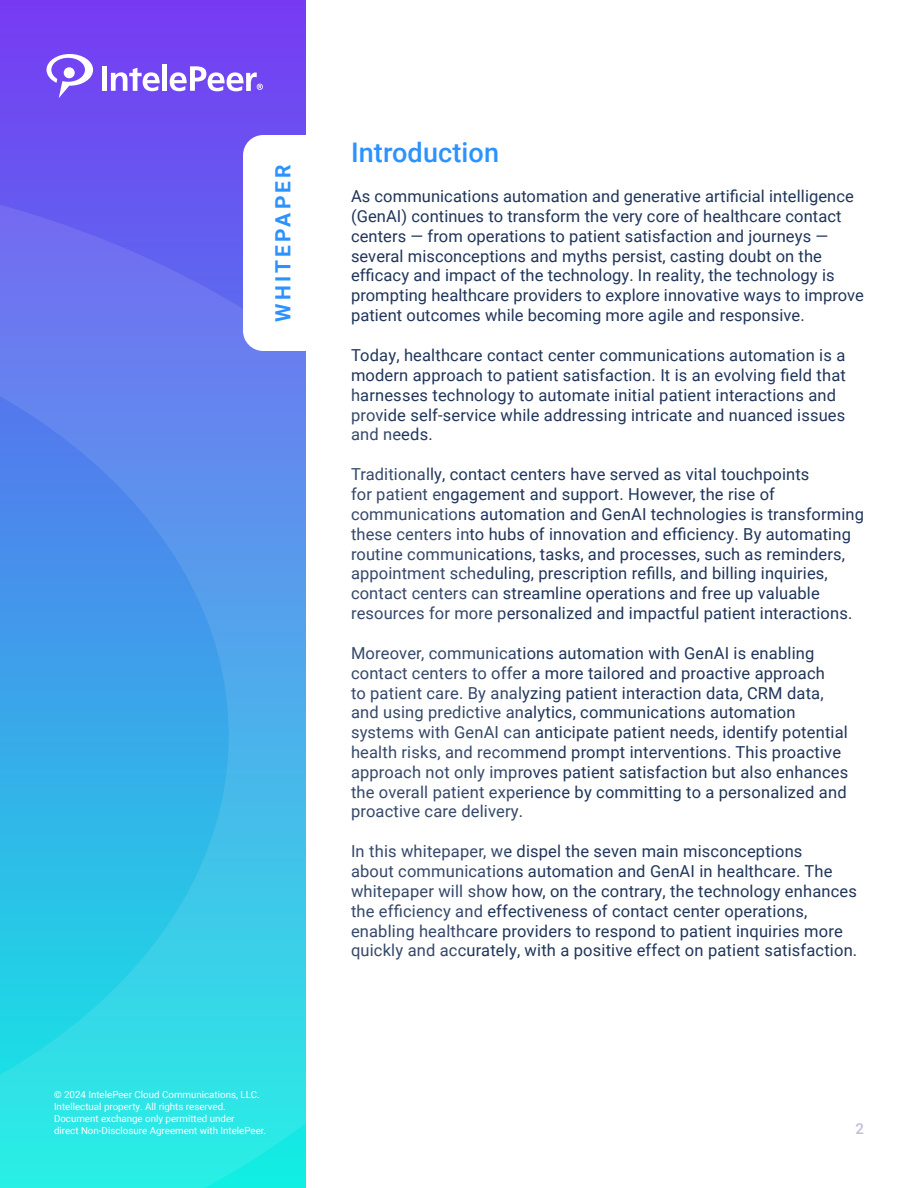
<style>
.page{position:relative;width:918px;height:1188px;background:#fff}
.page>*{position:absolute;margin:0;border:0;box-sizing:border-box;transform-origin:0 0}
.t1{font:500 27px "Roboto";letter-spacing:.005em;color:#2b92ff}
.t2{font:700 21px "Roboto";letter-spacing:.15em;color:#2b92ff}
.t3{font:16.5px/19.8px "Roboto";letter-spacing:.01em;color:#20355a}
.t4{font:500 15px "Roboto";color:#bec0d1}
.t5{font:9.75px/12px "Roboto";color:#fff}
</style>
<div class="page">
<div style="left:0;top:0;width:306px;height:1188px;background:#7146f2"></div>
<svg style="left:0;top:161px;width:306px;height:1027px;background:#46a7ea"></svg>
<div style="left:243px;top:135px;width:85px;height:216px;background:#fff;border-radius:20px"></div>
<svg style="left:47px;top:54px;width:46px;height:44px"></svg>
<div style="left:102px;top:66px;width:5px;height:25px;background:#fff"></div>
<svg style="left:111px;top:68px;width:49px;height:23px"></svg>
<div style="left:162px;top:65px;width:5px;height:26px;background:#fff"></div>
<svg style="left:170px;top:66px;width:93px;height:25px"></svg>
<p class="t2" style="left:268px;top:322px;width:159px;rotate:-90deg">WHITEPAPER</p>
<p class="t5" style="left:54px;top:1088px;width:214px">© 2024 IntelePeer Cloud Communications, LLC.<br>Intellectual property. All rights reserved.<br>Document exchange only permitted under<br>direct Non-Disclosure Agreement with IntelePeer.</p>
<h1 class="t1" style="left:351px;top:134px;width:150px">Introduction</h1>
<p class="t3" style="left:351px;top:186px;width:515px">As communications automation and generative artificial intelligence (GenAI) continues to transform the very core of healthcare contact centers — from operations to patient satisfaction and journeys — several misconceptions and myths persist, casting doubt on the efficacy and impact of the technology. In reality, the technology is prompting healthcare providers to explore innovative ways to improve patient outcomes while becoming more agile and responsive.</p>
<p class="t3" style="left:351px;top:345px;width:496px">Today, healthcare contact center communications automation is a modern approach to patient satisfaction. It is an evolving field that harnesses technology to automate initial patient interactions and provide self-service while addressing intricate and nuanced issues and needs.</p>
<p class="t3" style="left:351px;top:464px;width:515px">Traditionally, contact centers have served as vital touchpoints<br>for patient engagement and support. However, the rise of communications automation and GenAI technologies is transforming these centers into hubs of innovation and efficiency. By automating routine communications, tasks, and processes, such as reminders, appointment scheduling, prescription refills, and billing inquiries, contact centers can streamline operations and free up valuable resources for more personalized and impactful patient interactions.</p>
<p class="t3" style="left:351px;top:643px;width:499px">Moreover, communications automation with GenAI is enabling contact centers to offer a more tailored and proactive approach<br>to patient care. By analyzing patient interaction data, CRM data, and using predictive analytics, communications automation systems with GenAI can anticipate patient needs, identify potential health risks, and recommend prompt interventions. This proactive approach not only improves patient satisfaction but also enhances the overall patient experience by committing to a personalized and proactive care delivery.</p>
<p class="t3" style="left:351px;top:841px;width:508px">In this whitepaper, we dispel the seven main misconceptions<br>about communications automation and GenAI in healthcare. The whitepaper will show how, on the contrary, the technology enhances the efficiency and effectiveness of contact center operations, enabling healthcare providers to respond to patient inquiries more quickly and accurately, with a positive effect on patient satisfaction.</p>
<p class="t4" style="left:855px;top:1118px;width:10px">2</p>
</div>
